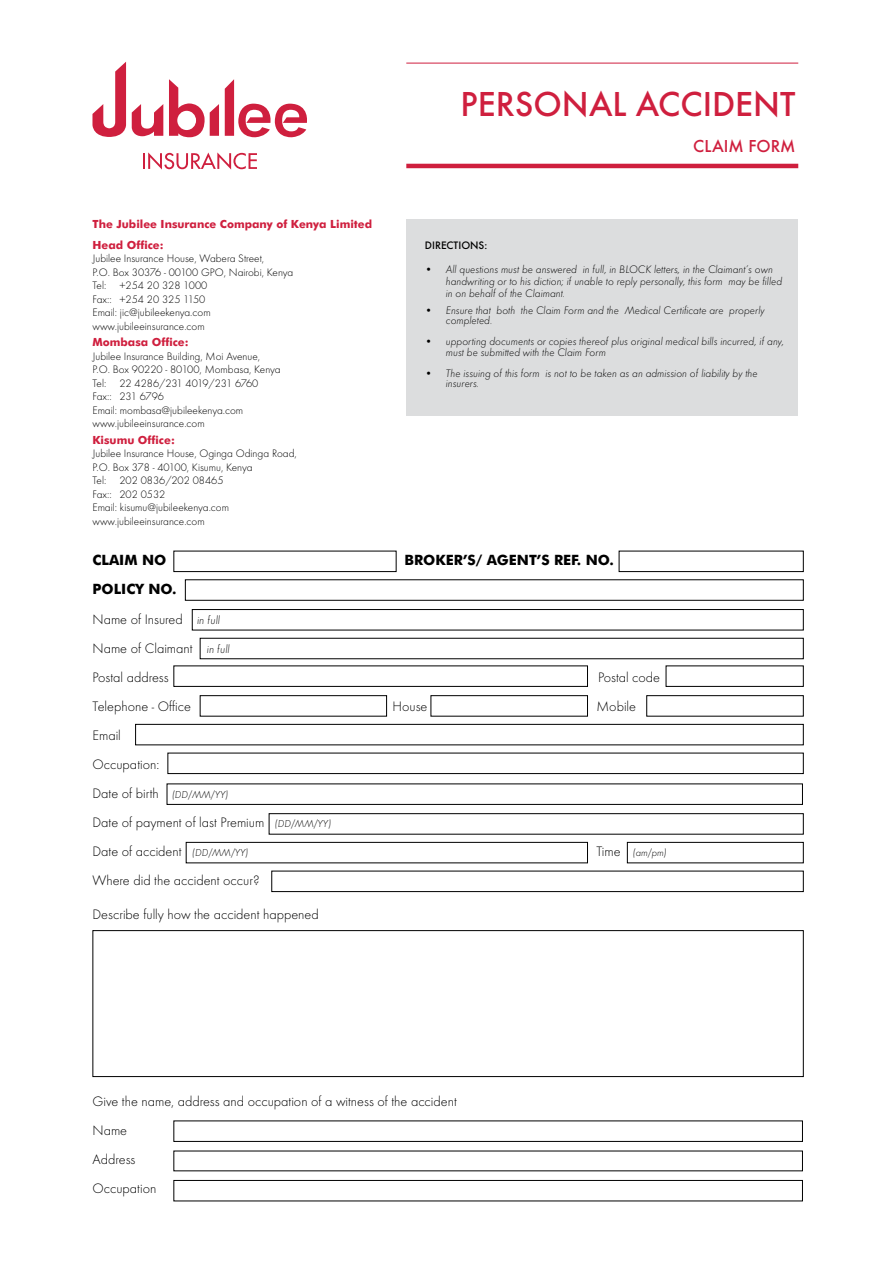
<style>
.page{position:relative;width:893px;height:1263px;background:#fff}
.page>*{position:absolute;margin:0;border:0;box-sizing:border-box;transform-origin:0 0}
.t1{font:500 36px "Futura T";color:#cf1f3e}
.t2{font:500 18px "Futura T";color:#cf1f3e}
.t3{font:300 14.25px/29.1px "Futura T";color:#000}
.t4{font:700 14.25px "Futura BT";color:#000}
.t5{font:300 11.25px/13.5px "Futura T";color:#000}
.t6{font:italic 300 11.25px/10.5px "Futura T";color:#000}
.t7{font:700 11.25px "Futura BT";color:#cf1f3e}
.t8{font:500 11.25px "Futura T";color:#000}
.t9{font:italic 300 10.5px "Futura T";color:#000}
.s1{font-style:italic;font-size:12px}
.s2{font-style:italic;font-size:10.5px}
.s3{font-style:normal;font-size:14.25px}
</style>
<div class="page">
<div style="left:406px;top:219px;width:391px;height:197px;background:#dcddde"></div>
<hr style="left:406px;top:164px;width:392px;height:4px;background:#cf1f3e">
<svg style="left:143px;top:152px;width:114px;height:18px"></svg>
<svg style="left:132px;top:104px;width:31px;height:32px"></svg>
<svg style="left:225px;top:79px;width:82px;height:58px"></svg>
<svg style="left:92px;top:62px;width:34px;height:75px"></svg>
<svg style="left:169px;top:79px;width:50px;height:59px"></svg>
<hr style="left:406px;top:63px;width:392px;height:1px;background:#cf1f3e">
<div style="left:173px;top:551px;width:223px;height:21px;border:1px solid #000"></div>
<div style="left:185px;top:579px;width:619px;height:22px;border:1px solid #000"></div>
<div style="left:192px;top:609px;width:612px;height:21px;border:1px solid #000"></div>
<div style="left:173px;top:665px;width:415px;height:22px;border:1px solid #000"></div>
<div style="left:200px;top:695px;width:187px;height:21px;border:1px solid #000"></div>
<div style="left:135px;top:724px;width:669px;height:21px;border:1px solid #000"></div>
<div style="left:167px;top:753px;width:637px;height:21px;border:1px solid #000"></div>
<div style="left:167px;top:783px;width:636px;height:22px;border:1px solid #000"></div>
<div style="left:269px;top:813px;width:535px;height:21px;border:1px solid #000"></div>
<div style="left:186px;top:842px;width:402px;height:21px;border:1px solid #000"></div>
<div style="left:627px;top:842px;width:177px;height:21px;border:1px solid #000"></div>
<div style="left:271px;top:871px;width:533px;height:21px;border:1px solid #000"></div>
<div style="left:173px;top:1120px;width:630px;height:22px;border:1px solid #000"></div>
<div style="left:173px;top:1180px;width:630px;height:21px;border:1px solid #000"></div>
<div style="left:92px;top:930px;width:712px;height:147px;border:1px solid #000"></div>
<div style="left:431px;top:695px;width:157px;height:21px;border:1px solid #000"></div>
<div style="left:646px;top:695px;width:158px;height:21px;border:1px solid #000"></div>
<div style="left:666px;top:665px;width:138px;height:22px;border:1px solid #000"></div>
<div style="left:619px;top:551px;width:185px;height:21px;border:1px solid #000"></div>
<p class="t7" style="left:92px;top:217px;width:281px">The Jubilee Insurance Company of Kenya Limited</p>
<p class="t7" style="left:92px;top:238px;width:73px">Head Office:</p>
<p class="t5" style="left:92px;top:251px;width:202px">Jubilee Insurance House, Wabera Street,<br>P.O. Box 30376 - 00100 GPO, Nairobi, Kenya<br>Tel: +254 20 328 1000<br>Fax:: +254 20 325 1150<br>Email: jic@jubileekenya.com www.jubileeinsurance.com</p>
<p class="t7" style="left:92px;top:335px;width:98px">Mombasa Office:</p>
<p class="t5" style="left:92px;top:349px;width:190px">Jubilee Insurance Building, Moi Avenue,<br>P.O. Box 90220 - 80100, Mombasa, Kenya<br>Tel: 22 4286/231 4019/231 6760<br>Fax:: 231 6796<br>Email: mombasa@jubileekenya.com www.jubileeinsurance.com</p>
<p class="t7" style="left:92px;top:433px;width:84px">Kisumu Office:</p>
<p class="t5" style="left:92px;top:446px;width:206px">Jubilee Insurance House, Oginga Odinga Road,<br>P.O. Box 378 - 40100, Kisumu, Kenya<br>Tel: 202 0836/202 08465<br>Fax:: 202 0532<br>Email: kisumu@jubileekenya.com www.jubileeinsurance.com</p>
<h1 class="t1" style="left:461px;top:83px;width:336px">PERSONAL ACCIDENT</h1>
<h2 class="t2" style="left:693px;top:135px;width:104px">CLAI M FORM</h2>
<p class="t8" style="left:425px;top:239px;width:64px">DIRECTIONS:</p>
<p class="t6" style="left:446px;top:263px;width:338px;line-height:12px;text-indent:-21px">• All questions must be answered in full, in BLOCK letters, in the Claimant’s own handwriting or to his diction; if unable to reply personally, this form may be filled in on behalf of the Claimant.</p>
<p class="t6" style="left:446px;top:305px;width:320px;text-indent:-21px">• Ensure that both the Claim Form and the Medical Certificate are properly completed.</p>
<p class="t6" style="left:446px;top:336px;width:340px;text-indent:-21px">• upporting documents or copies thereof plus original medical bills incurred, if any, must be submitted with the Claim Form</p>
<p class="t6" style="left:446px;top:368px;width:313px;text-indent:-21px">• The issuing of this form is not to be taken as an admission of liability by the insurers.</p>
<p class="t4" style="left:92px;top:551px;width:69px">Claim no</p>
<p class="t4" style="left:404px;top:551px;width:211px">broker’s/ agent’s ref. no.</p>
<p class="t4" style="left:92px;top:581px;width:19px">Polic</p>
<p class="t4" style="left:135px;top:581px;width:43px">y no.</p>
<p class="t3" style="left:92px;top:604px;width:139px">Name of Insured <span class="s1">in full<br></span>Name of Claimant <span class="s1">in full<br></span>Postal address</p>
<p class="t3" style="left:598px;top:662px;width:64px">Postal code</p>
<p class="t3" style="left:92px;top:691px;width:100px">Telephone - Office</p>
<p class="t3" style="left:392px;top:691px;width:36px">House</p>
<p class="t3" style="left:596px;top:691px;width:41px">Mobile</p>
<p class="t3" style="left:92px;top:720px;width:240px">Email<br>Occupation:<br>Date of birth <span class="s2">(DD/MM/YY)<br></span>Date of payment of last Premium <span class="s2">(DD/MM/YY)<br></span>Date of accident <span class="s2">(DD/MM/YY)</span></p>
<p class="t9" style="left:596px;top:847px;width:72px"><span class="s3">Time</span> (am/pm)</p>
<p class="t3" style="left:92px;top:866px;width:169px">Where did the accident occur?</p>
<p class="t3" style="left:92px;top:899px;width:228px">Describe fully how the accident happened</p>
<p class="t3" style="left:92px;top:1087px;width:366px">Give the name, address and occupation of a witness of the accident<br>Name<br>Address<br>Occupation</p>
</div>
